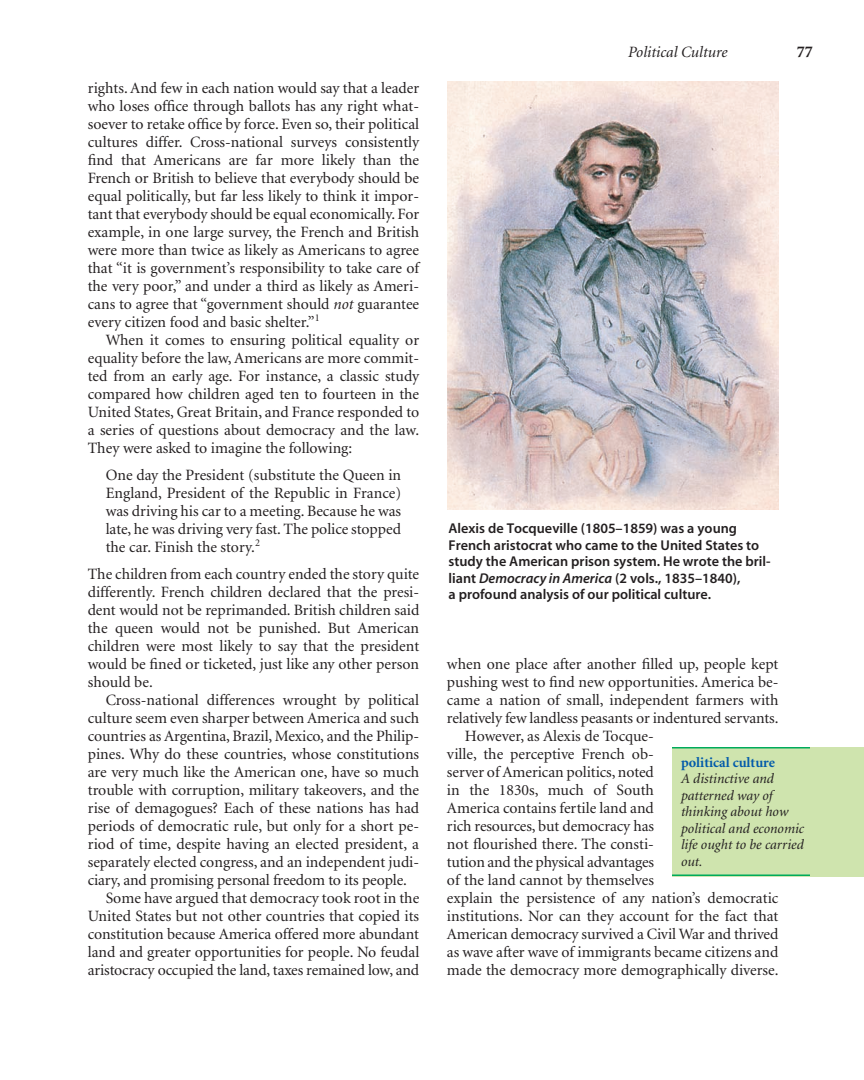
<style>
.page{position:relative;width:864px;height:1080px;background:#fff}
.page>*{position:absolute;margin:0;border:0;box-sizing:border-box;transform-origin:0 0}
.t1{font:700 16.5px "Minion";color:#231f20}
.t2{font:15.75px/18px "Minion";color:#231f20;text-align:justify}
.t3{font:italic 15.75px "Minion";color:#231f20}
.t4{font:14.25px/16.5px "Myriad Sem";color:#231f20}
.t5{font:italic 14.25px/16.5px "Minion";color:#231f20}
.s1{font-style:italic}
.s2{font-family:"Myriad Sem Itl"}
.s3{font-weight:700;font-style:normal;color:#015aaa}
</style>
<div class="page">
<div style="left:672px;top:747px;width:192px;height:129px;background:#cfe4ae"></div>
<hr style="left:672px;top:747px;width:138px;height:1px;background:#00ab5b">
<hr style="left:672px;top:874px;width:138px;height:2px;background:#00ab5b">
<img style="left:447px;top:81px;width:331px;height:429px">
<p class="t2" style="left:88px;top:80px;width:333px">rights. And few in each nation would say that a leader</p>
<p class="t2" style="left:88px;top:98px;width:333px">who loses office through ballots has any right what-</p>
<p class="t2" style="left:88px;top:116px;width:333px">soever to retake office by force. Even so, their political</p>
<p class="t2" style="left:88px;top:134px;width:333px">cultures differ. Cross-national surveys consistently</p>
<p class="t2" style="left:88px;top:152px;width:333px">find that Americans are far more likely than the</p>
<p class="t2" style="left:88px;top:170px;width:333px">French or British to believe that everybody should be</p>
<p class="t2" style="left:88px;top:188px;width:333px">equal politically, but far less likely to think it impor-</p>
<p class="t2" style="left:88px;top:206px;width:333px">tant that everybody should be equal economically. For</p>
<p class="t2" style="left:88px;top:224px;width:333px">example, in one large survey, the French and British</p>
<p class="t2" style="left:88px;top:242px;width:333px">were more than twice as likely as Americans to agree</p>
<p class="t2" style="left:88px;top:260px;width:333px">that “it is government’s responsibility to take care of</p>
<p class="t2" style="left:88px;top:278px;width:333px">the very poor,” and under a third as likely as Ameri-</p>
<p class="t2" style="left:88px;top:296px;width:333px">cans to agree that “government should <span class="s1">not</span> guarantee</p>
<p class="t2" style="left:88px;top:314px;width:233px">every citizen food and basic shelter.”<sup>1</sup></p>
<p class="t2" style="left:106px;top:332px;width:315px">When it comes to ensuring political equality or</p>
<p class="t2" style="left:88px;top:350px;width:333px">equality before the law, Americans are more commit-</p>
<p class="t2" style="left:88px;top:368px;width:333px">ted from an early age. For instance, a classic study</p>
<p class="t2" style="left:88px;top:386px;width:333px">compared how children aged ten to fourteen in the</p>
<p class="t2" style="left:88px;top:404px;width:333px">United States, Great Britain, and France responded to</p>
<p class="t2" style="left:88px;top:422px;width:333px">a series of questions about democracy and the law.</p>
<p class="t2" style="left:88px;top:440px;width:266px">They were asked to imagine the following:</p>
<p class="t2" style="left:106px;top:467px;width:297px">One day the President (substitute the Queen in England, President of the Republic in France) was driving his car to a meeting. Because he was late, he was driving very fast. The police stopped the car. Finish the story.<sup>2</sup></p>
<p class="t2" style="left:88px;top:566px;width:333px">The children from each country ended the story quite</p>
<p class="t2" style="left:88px;top:584px;width:333px">differently. French children declared that the presi-</p>
<p class="t2" style="left:88px;top:602px;width:333px">dent would not be reprimanded. British children said</p>
<p class="t2" style="left:88px;top:620px;width:333px">the queen would not be punished. But American</p>
<p class="t2" style="left:88px;top:638px;width:333px">children were most likely to say that the president</p>
<p class="t2" style="left:88px;top:656px;width:333px">would be fined or ticketed, just like any other person</p>
<p class="t2" style="left:88px;top:674px;width:67px">should be.</p>
<p class="t2" style="left:106px;top:692px;width:315px">Cross-national differences wrought by political</p>
<p class="t2" style="left:88px;top:710px;width:333px">culture seem even sharper between America and such</p>
<p class="t2" style="left:88px;top:728px;width:333px">countries as Argentina, Brazil, Mexico, and the Philip-</p>
<p class="t2" style="left:88px;top:746px;width:333px">pines. Why do these countries, whose constitutions</p>
<p class="t2" style="left:88px;top:764px;width:333px">are very much like the American one, have so much</p>
<p class="t2" style="left:88px;top:782px;width:333px">trouble with corruption, military takeovers, and the</p>
<p class="t2" style="left:88px;top:800px;width:333px">rise of demagogues? Each of these nations has had</p>
<p class="t2" style="left:88px;top:818px;width:333px">periods of democratic rule, but only for a short pe-</p>
<p class="t2" style="left:88px;top:836px;width:333px">riod of time, despite having an elected president, a</p>
<p class="t2" style="left:88px;top:854px;width:333px">separately elected congress, and an independent judi-</p>
<p class="t2" style="left:88px;top:872px;width:321px">ciary, and promising personal freedom to its people.</p>
<p class="t2" style="left:106px;top:890px;width:315px">Some have argued that democracy took root in the</p>
<p class="t2" style="left:88px;top:908px;width:333px">United States but not other countries that copied its</p>
<p class="t2" style="left:88px;top:926px;width:333px">constitution because America offered more abundant</p>
<p class="t2" style="left:88px;top:944px;width:333px">land and greater opportunities for people. No feudal</p>
<p class="t2" style="left:88px;top:962px;width:333px">aristocracy occupied the land, taxes remained low, and</p>
<p class="t3" style="left:628px;top:46px;width:101px">Political Culture</p>
<p class="t1" style="left:797px;top:45px;width:18px">77</p>
<p class="t4" style="left:448px;top:521px;width:324px">Alexis de Tocqueville (1805–1859) was a young French aristocrat who came to the United States to study the American prison system. He wrote the bril&shy;liant <span class="s2">Democracy in America</span> (2 vols., 1835–1840),<br>a profound analysis of our political culture.</p>
<p class="t2" style="left:447px;top:656px;width:333px">when one place after another filled up, people kept</p>
<p class="t2" style="left:447px;top:674px;width:333px">pushing west to find new opportunities. America be-</p>
<p class="t2" style="left:447px;top:692px;width:333px">came a nation of small, independent farmers with</p>
<p class="t2" style="left:447px;top:710px;width:333px">relatively few landless peasants or indentured servants.</p>
<p class="t2" style="left:465px;top:728px;width:191px">However, as Alexis de Tocque-</p>
<p class="t2" style="left:447px;top:746px;width:208px">ville, the perceptive French ob-</p>
<p class="t2" style="left:447px;top:764px;width:208px">server of American politics, noted</p>
<p class="t2" style="left:447px;top:782px;width:208px">in the 1830s, much of South</p>
<p class="t2" style="left:447px;top:800px;width:208px">America contains fertile land and</p>
<p class="t2" style="left:447px;top:818px;width:208px">rich resources, but democracy has</p>
<p class="t2" style="left:447px;top:836px;width:208px">not flourished there. The consti-</p>
<p class="t2" style="left:447px;top:854px;width:209px">tution and the physical advantages</p>
<p class="t2" style="left:447px;top:872px;width:208px">of the land cannot by themselves</p>
<p class="t2" style="left:447px;top:890px;width:333px">explain the persistence of any nation’s democratic</p>
<p class="t2" style="left:447px;top:908px;width:333px">institutions. Nor can they account for the fact that</p>
<p class="t2" style="left:447px;top:926px;width:333px">American democracy survived a Civil War and thrived</p>
<p class="t2" style="left:447px;top:944px;width:333px">as wave after wave of immigrants became citizens and</p>
<p class="t2" style="left:447px;top:962px;width:333px">made the democracy more demographically diverse.</p>
<p class="t5" style="left:681px;top:755px;width:125px"><span class="s3">political culture<br></span>A distinctive and patterned way of thinking about how political and economic life ought to be carried out.</p>
</div>
